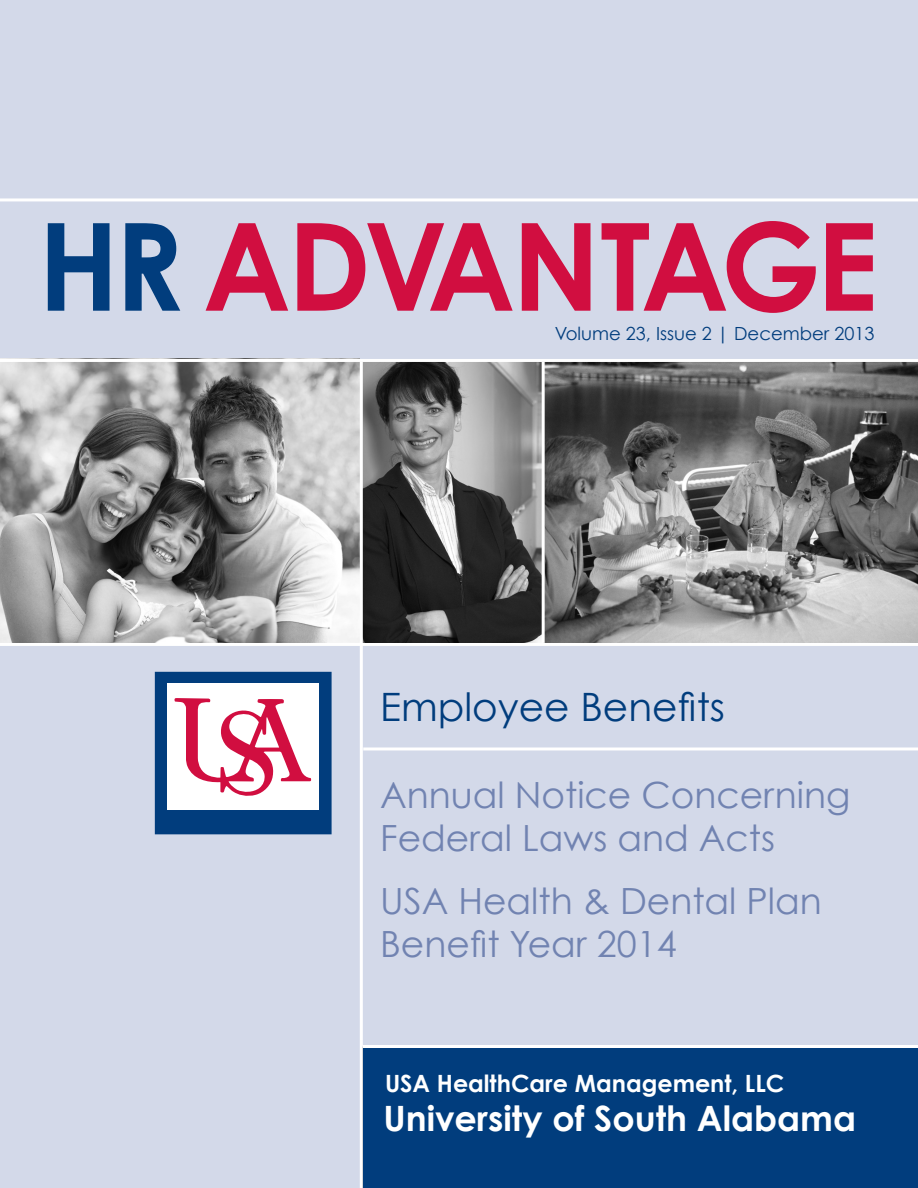
<style>
.page{position:relative;width:918px;height:1188px;background:#d3d9e9}
.page>*{position:absolute;margin:0;border:0;box-sizing:border-box;transform-origin:0 0}
.t1{font:700 121.8px "Century Gothic";letter-spacing:-.04em;color:#d10e40}
.t2{font:39.15px "Century Gothic";color:#013d7d}
.t3{font:36.15px/43.3px "Century Gothic";color:#7183b1}
.t4{font:700 34.95px "Century Gothic";color:#fff}
.t5{font:700 23.7px "Century Gothic";color:#fff}
.t6{font:18.15px "Century Gothic";color:#013d7d}
.s1{color:#013d7d}
</style>
<div class="page">
<hr style="left:0;top:643px;width:918px;height:3px;background:#fff">
<hr style="left:0;top:198px;width:918px;height:3px;background:#fff">
<hr style="left:363px;top:747px;width:555px;height:3px;background:#fff">
<div style="left:155px;top:672px;width:176px;height:162px;background:#013d7d"></div>
<div style="left:168px;top:684px;width:151px;height:126px;background:#fff"></div>
<svg style="left:174px;top:698px;width:137px;height:98px"></svg>
<img style="left:363px;top:362px;width:555px;height:281px">
<img style="left:0;top:362px;width:360px;height:281px">
<hr style="left:0;top:359px;width:918px;height:3px;background:#fff">
<hr style="left:542px;top:362px;width:3px;height:281px;background:#fff">
<div style="left:363px;top:1048px;width:555px;height:140px;background:#013d7d"></div>
<hr style="left:360px;top:362px;width:3px;height:826px;background:#fff">
<hr style="left:363px;top:1045px;width:555px;height:3px;background:#fff">
<h1 class="t1" style="left:38px;top:190px;width:842px"><span class="s1">HR</span> ADVANTAGE</h1>
<p class="t6" style="left:555px;top:322px;width:321px">Volume 23, Issue 2 | December 2013</p>
<h1 class="t2" style="left:380px;top:683px;width:346px">Employee Benefits</h1>
<p class="t3" style="left:380px;top:773px;width:472px">Annual Notice Concerning<br>Federal Laws and Acts</p>
<h1 class="t3" style="left:380px;top:879px;width:443px">USA Health &amp; Dental Plan<br>Benefit Year 2014</h1>
<p class="t5" style="left:385px;top:1069px;width:401px">USA HealthCare Management, LLC</p>
<p class="t4" style="left:383px;top:1096px;width:474px">University of South Alabama</p>
</div>
